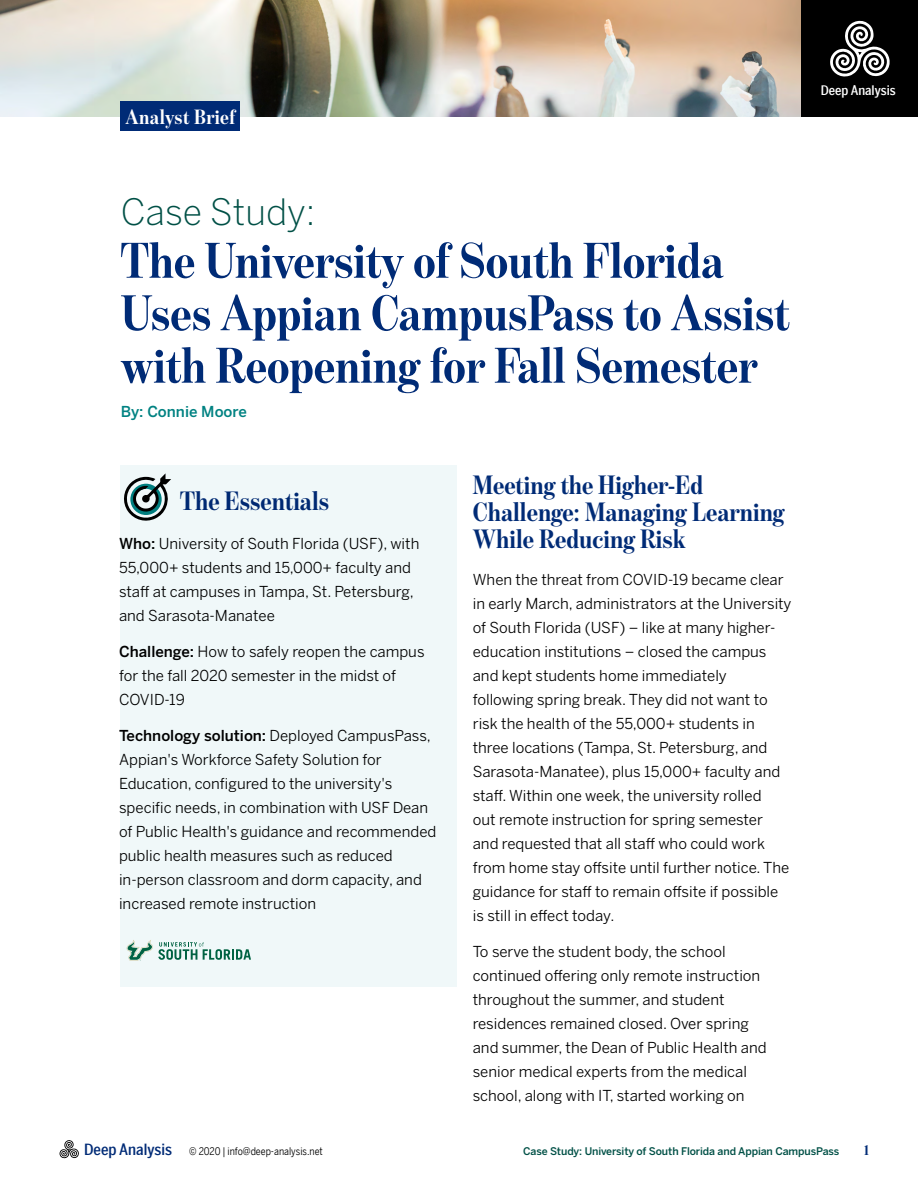
<style>
.page{position:relative;width:918px;height:1188px;background:#fff}
.page>*{position:absolute;margin:0;border:0;box-sizing:border-box;transform-origin:0 0}
.t1{font:700 51px/52.5px "Benton Mod Disp Cond";color:#002b76}
.t2{font:300 36px "Benton Sans";color:#005046}
.t3{font:700 27px/27px "Benton Mod Disp Cond";color:#002b76}
.t4{font:700 21px "Benton Mod Disp Cond";letter-spacing:.02em;color:#fff}
.t5{font:15px/24px "Benton Sans";color:#000}
.t6{font:500 15px "Benton Sans";color:#008282}
.t7{font:700 15px "Benton Mod Disp Cond";color:#002b76}
.t8{font:500 13.2px "Benton Sans Condensed";color:#fff}
.t9{font:500 10.5px "Benton Sans";letter-spacing:-.01em;color:#005046}
.t10{font:10.5px "Benton Sans Condensed";color:#000}
.s1{font-weight:500}
.s2{font-weight:500;font-size:15.45px;color:#002b76}
</style>
<div class="page">
<svg style="left:59px;top:1140px;width:20px;height:18px"></svg>
<img style="left:0;top:0;width:802px;height:116px">
<div style="left:120px;top:465px;width:336px;height:521px;background:#f0f8f9"></div>
<svg style="left:124px;top:473px;width:47px;height:48px"></svg>
<div style="left:121px;top:102px;width:119px;height:29px;background:#002b76"></div>
<div style="left:802px;top:0;width:116px;height:116px;background:#000"></div>
<svg style="left:830px;top:20px;width:60px;height:57px"></svg>
<svg style="left:127px;top:940px;width:124px;height:21px"></svg>
<h3 class="t4" style="left:125px;top:106px;width:111px">Analyst Brief</h3>
<h2 class="t2" style="left:121px;top:191px;width:196px">Case Study:</h2>
<h1 class="t1" style="left:121px;top:234px;width:671px">The University of South Florida<br>Uses Appian CampusPass to Assist with Reopening for Fall Semester</h1>
<p class="t6" style="left:121px;top:402px;width:128px">By: Connie Moore</p>
<h3 class="t3" style="left:180px;top:487px;width:150px">The Essentials</h3>
<p class="t5" style="left:119px;top:531px;width:302px"><span class="s1">Who:</span> University of South Florida (USF), with 55,000+ students and 15,000+ faculty and staff at campuses in Tampa, St. Petersburg, and Sarasota-Manatee</p>
<p class="t5" style="left:119px;top:639px;width:307px"><span class="s1">Challenge:</span> How to safely reopen the campus for the fall 2020 semester in the midst of<br>COVID-19</p>
<p class="t5" style="left:119px;top:723px;width:319px"><span class="s1">Technology solution:</span> Deployed CampusPass, Appian's Workforce Safety Solution for Education, configured to the university's specific needs, in combination with USF Dean of Public Health's guidance and recommended public health measures such as reduced in-person classroom and dorm capacity, and increased remote instruction</p>
<h3 class="t3" style="left:473px;top:472px;width:314px">Meeting the Higher-Ed<br>Challenge: Managing Learning<br>While Reducing Risk</h3>
<p class="t5" style="left:473px;top:567px;width:320px">When the threat from COVID-19 became clear in early March, administrators at the University of South Florida (USF) – like at many higher&shy;education institutions – closed the campus and kept students home immediately following spring break. They did not want to risk the health of the 55,000+ students in three locations (Tampa, St. Petersburg, and Sarasota-Manatee), plus 15,000+ faculty and staff. Within one week, the university rolled<br>out remote instruction for spring semester and requested that all staff who could work from home stay offsite until further notice. The guidance for staff to remain offsite if possible is still in effect today.</p>
<p class="t5" style="left:473px;top:939px;width:295px">To serve the student body, the school continued offering only remote instruction throughout the summer, and student residences remained closed. Over spring and summer, the Dean of Public Health and senior medical experts from the medical school, along with IT, started working on</p>
<p class="t8" style="left:821px;top:81px;width:76px">Deep Analysis</p>
<p class="t10" style="left:84px;top:1144px;width:240px"><span class="s2">Deep Analysis</span> © 2020 | info@deep-analysis.net</p>
<p class="t9" style="left:523px;top:1144px;width:318px">Case Study: University of South Florida and Appian CampusPass</p>
<p class="t7" style="left:864px;top:1142px;width:6px">1</p>
</div>
